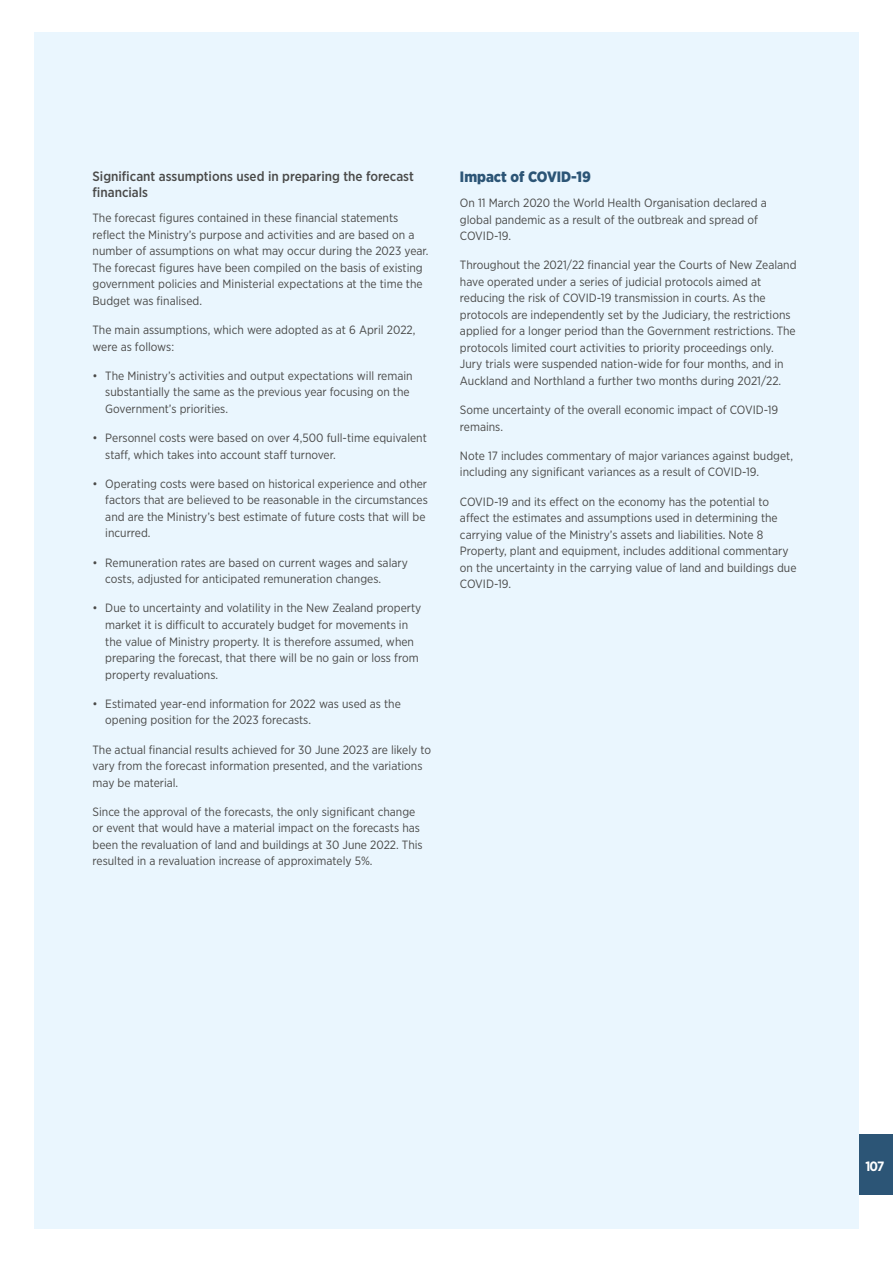
<style>
.page{position:relative;width:893px;height:1263px;background:#fff}
.page>*{position:absolute;margin:0;border:0;box-sizing:border-box;transform-origin:0 0}
.t1{font:900 15px "Gotham Narrow";color:#2c5576}
.t2{font:500 13.5px/16.5px "Gotham Narrow";color:#4a4a49}
.t3{font:700 13.5px "Gotham Narrow";color:#fff}
.t4{font:12px/16.5px "Gotham Narrow";color:#4a4a49}
</style>
<div class="page">
<div style="left:34px;top:33px;width:825px;height:1196px;background:#eaf6fe"></div>
<div style="left:859px;top:1134px;width:34px;height:61px;background:#2c5576"></div>
<p class="t2" style="left:93px;top:168px;width:323px">Significant assumptions used in preparing the forecast financials</p>
<p class="t4" style="left:93px;top:210px;width:337px">The forecast figures contained in these financial statements reflect the Ministry’s purpose and activities and are based on a number of assumptions on what may occur during the 2023 year.<br>The forecast figures have been compiled on the basis of existing government policies and Ministerial expectations at the time the Budget was finalised.</p>
<p class="t4" style="left:93px;top:321px;width:324px">The main assumptions, which were adopted as at 6 April 2022, were as follows:</p>
<p class="t4" style="left:105px;top:367px;width:309px;text-indent:-13px">• The Ministry’s activities and output expectations will remain substantially the same as the previous year focusing on the<br>Government’s priorities.</p>
<p class="t4" style="left:105px;top:429px;width:323px;text-indent:-13px">• Personnel costs were based on over 4,500 full-time equivalent staff, which takes into account staff turnover.</p>
<p class="t4" style="left:105px;top:475px;width:324px;text-indent:-13px">• Operating costs were based on historical experience and other factors that are believed to be reasonable in the circumstances and are the Ministry’s best estimate of future costs that will be incurred.</p>
<p class="t4" style="left:105px;top:554px;width:304px;text-indent:-13px">• Remuneration rates are based on current wages and salary costs, adjusted for anticipated remuneration changes.</p>
<p class="t4" style="left:105px;top:600px;width:318px;text-indent:-13px">• Due to uncertainty and volatility in the New Zealand property market it is difficult to accurately budget for movements in the value of Ministry property. It is therefore assumed, when preparing the forecast, that there will be no gain or loss from property revaluations.</p>
<p class="t4" style="left:105px;top:695px;width:297px;text-indent:-13px">• Estimated year-end information for 2022 was used as the opening position for the 2023 forecasts.</p>
<p class="t4" style="left:93px;top:741px;width:340px">The actual financial results achieved for 30 June 2023 are likely to vary from the forecast information presented, and the variations may be material.</p>
<p class="t4" style="left:93px;top:803px;width:332px">Since the approval of the forecasts, the only significant change or event that would have a material impact on the forecasts has been the revaluation of land and buildings at 30 June 2022. This resulted in a revaluation increase of approximately 5%.</p>
<p class="t1" style="left:460px;top:167px;width:132px">Impact of COVID-19</p>
<p class="t4" style="left:460px;top:194px;width:308px">On 11 March 2020 the World Health Organisation declared a global pandemic as a result of the outbreak and spread of<br>COVID-19.</p>
<p class="t4" style="left:460px;top:257px;width:338px">Throughout the 2021/22 financial year the Courts of New Zealand have operated under a series of judicial protocols aimed at reducing the risk of COVID-19 transmission in courts. As the protocols are independently set by the Judiciary, the restrictions applied for a longer period than the Government restrictions. The protocols limited court activities to priority proceedings only.<br>Jury trials were suspended nation-wide for four months, and in Auckland and Northland a further two months during 2021/22.</p>
<p class="t4" style="left:460px;top:401px;width:320px">Some uncertainty of the overall economic impact of COVID-19 remains.</p>
<p class="t4" style="left:460px;top:447px;width:335px">Note 17 includes commentary of major variances against budget, including any significant variances as a result of COVID-19.</p>
<p class="t4" style="left:460px;top:493px;width:338px">COVID-19 and its effect on the economy has the potential to affect the estimates and assumptions used in determining the carrying value of the Ministry’s assets and liabilities. Note 8<br>Property, plant and equipment, includes additional commentary on the uncertainty in the carrying value of land and buildings due COVID-19.</p>
<p class="t3" style="left:865px;top:1158px;width:21px">107</p>
</div>
